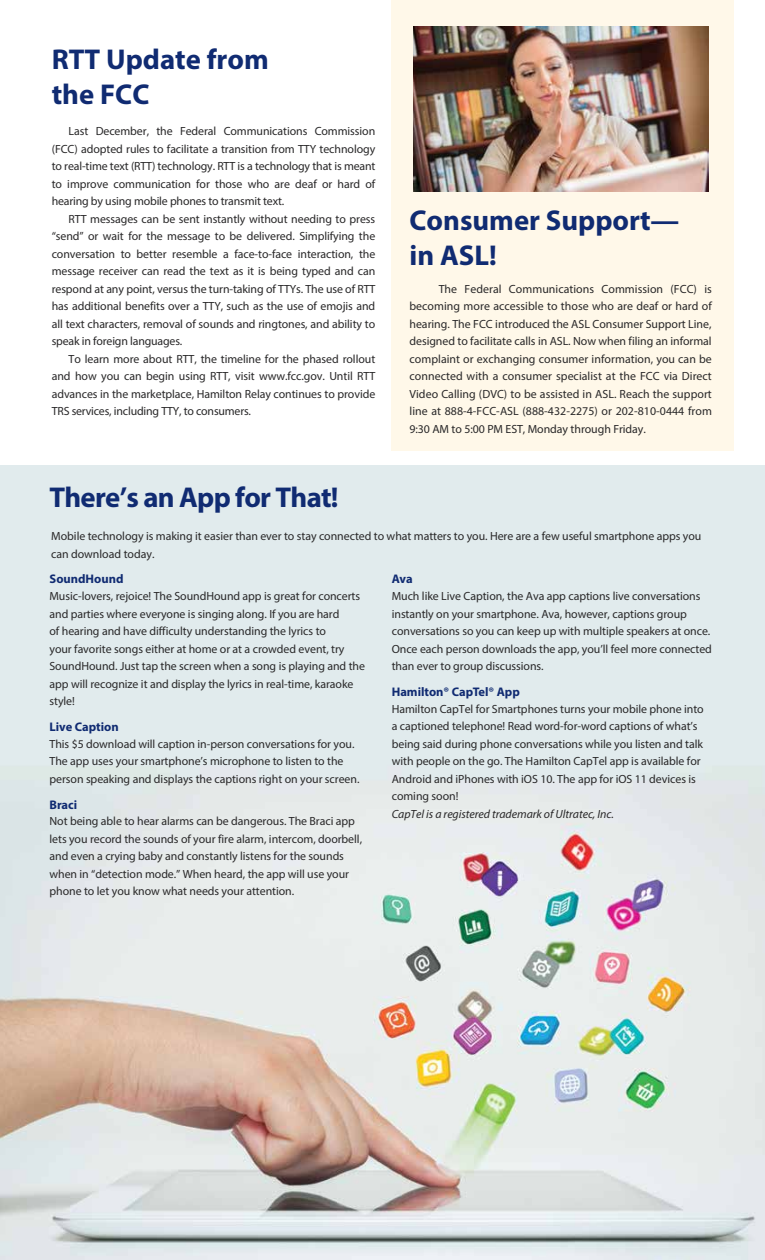
<style>
.page{position:relative;width:765px;height:1260px;background:#fff}
.page>*{position:absolute;margin:0;border:0;box-sizing:border-box;transform-origin:0 0}
.t1{font:700 28.75px/35px "Myriad Pro";color:#102b72}
.t2{font:700 28.75px "Myriad Pro";letter-spacing:-.025em;color:#102b72}
.t3{font:700 12.5px "Myriad Pro";color:#102b72}
.t4{font:11.88px/17.5px "Myriad Pro";letter-spacing:-.005em;color:#292829}
.t5{font:italic 11.88px "Myriad Pro";letter-spacing:-.005em;color:#292829}
</style>
<div class="page">
<div style="left:392px;top:0;width:342px;height:451px;background:#fff8e9"></div>
<img style="left:0;top:465px;width:765px;height:795px">
<img style="left:413px;top:26px;width:296px;height:165px">
<p class="t1" style="left:52px;top:41px;width:219px">RTT Update from the FCC</p>
<p class="t4" style="left:52px;top:122px;width:326px;text-align:justify;text-indent:17px">Last December, the Federal Communications Commission (FCC) adopted rules to facilitate a transition from TTY technology to real-time text (RTT) technology. RTT is a technology that is meant to improve communication for those who are deaf or hard of hearing by using mobile phones to transmit text.</p>
<p class="t4" style="left:52px;top:210px;width:325px;text-align:justify;text-indent:17px">RTT messages can be sent instantly without needing to press “send” or wait for the message to be delivered. Simplifying the conversation to better resemble a face-to-face interaction, the message receiver can read the text as it is being typed and can respond at any point, versus the turn-taking of TTYs. The use of RTT has additional benefits over a TTY, such as the use of emojis and all text characters, removal of sounds and ringtones, and ability to speak in foreign languages.</p>
<p class="t4" style="left:52px;top:350px;width:325px;text-align:justify;text-indent:17px">To learn more about RTT, the timeline for the phased rollout and how you can begin using RTT, visit www.fcc.gov. Until RTT advances in the marketplace, Hamilton Relay continues to provide TRS services, including TTY, to consumers.</p>
<p class="t2" style="left:49px;top:478px;width:291px">There’s an App for That!</p>
<p class="t1" style="left:410px;top:202px;width:271px">Consumer Support— in ASL!</p>
<p class="t4" style="left:410px;top:280px;width:304px;text-align:justify;text-indent:29px">The Federal Communications Commission (FCC) is becoming more accessible to those who are deaf or hard of hearing. The FCC introduced the ASL Consumer Support Line, designed to facilitate calls in ASL. Now when filing an informal complaint or exchanging consumer information, you can be connected with a consumer specialist at the FCC via Direct Video Calling (DVC) to be assisted in ASL. Reach the support line at 888-4-FCC-ASL (888-432-2275) or 202-810-0444 from</p>
<p class="t4" style="left:410px;top:420px;width:238px">9:30 AM to 5:00 PM EST, Monday through Friday.</p>
<p class="t4" style="left:51px;top:527px;width:652px">Mobile technology is making it easier than ever to stay connected to what matters to you. Here are a few useful smartphone apps you</p>
<p class="t4" style="left:51px;top:545px;width:105px">can download today.</p>
<p class="t3" style="left:49px;top:570px;width:75px">SoundHound</p>
<p class="t4" style="left:49px;top:587px;width:317px">Music-lovers, rejoice! The SoundHound app is great for concerts and parties where everyone is singing along. If you are hard<br>of hearing and have difficulty understanding the lyrics to<br>your favorite songs either at home or at a crowded event, try SoundHound. Just tap the screen when a song is playing and the app will recognize it and display the lyrics in real-time, karaoke style!</p>
<p class="t3" style="left:49px;top:719px;width:71px">Live Caption</p>
<p class="t4" style="left:49px;top:735px;width:311px">This $5 download will caption in-person conversations for you.<br>The app uses your smartphone’s microphone to listen to the person speaking and displays the captions right on your screen.</p>
<p class="t3" style="left:49px;top:796px;width:29px">Braci</p>
<p class="t4" style="left:49px;top:812px;width:314px">Not being able to hear alarms can be dangerous. The Braci app lets you record the sounds of your fire alarm, intercom, doorbell, and even a crying baby and constantly listens for the sounds when in “detection mode.” When heard, the app will use your phone to let you know what needs your attention.</p>
<p class="t3" style="left:392px;top:570px;width:22px">Ava</p>
<p class="t4" style="left:392px;top:587px;width:322px">Much like Live Caption, the Ava app captions live conversations instantly on your smartphone. Ava, however, captions group conversations so you can keep up with multiple speakers at once.<br>Once each person downloads the app, you’ll feel more connected than ever to group discussions.</p>
<p class="t3" style="left:392px;top:684px;width:130px">Hamilton® CapTel® App</p>
<p class="t4" style="left:392px;top:700px;width:314px">Hamilton CapTel for Smartphones turns your mobile phone into a captioned telephone! Read word-for-word captions of what’s being said during phone conversations while you listen and talk with people on the go. The Hamilton CapTel app is available for Android and iPhones with iOS 10. The app for iOS 11 devices is coming soon!</p>
<p class="t5" style="left:392px;top:806px;width:224px">CapTel is a registered trademark of Ultratec, Inc.</p>
</div>
